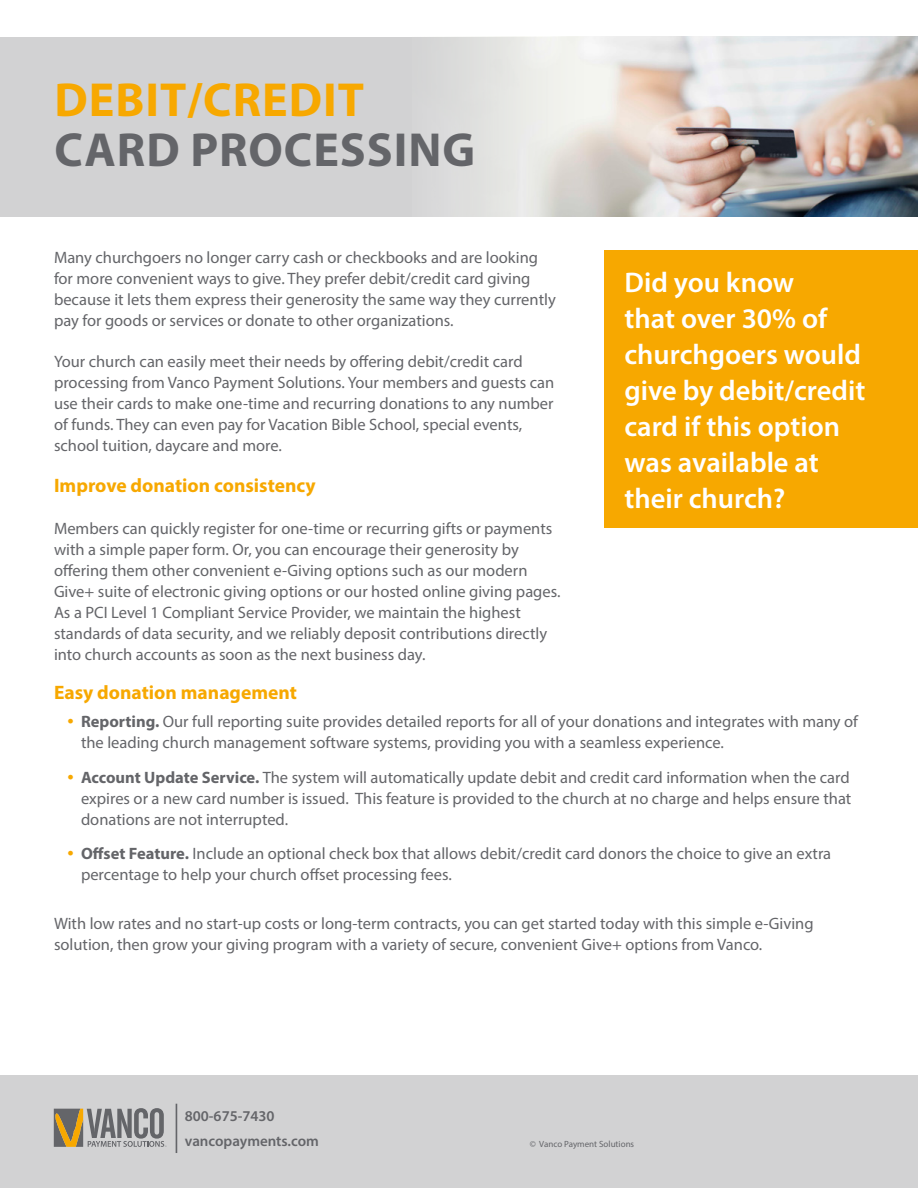
<style>
.page{position:relative;width:918px;height:1188px;background:#fff}
.page>*{position:absolute;margin:0;border:0;box-sizing:border-box;transform-origin:0 0}
.t1{font:700 48px "Myriad Pro";letter-spacing:.02em;color:#646569}
.t2{font:700 48px "Myriad Pro";letter-spacing:.02em;color:#f7a800}
.t3{font:600 28.5px/36px "Myriad Pro";color:#fff}
.t4{font:700 19.5px "Myriad Pro";color:#f7a800}
.t5{font:16.5px/21px "Myriad Pro";color:#646569}
.t6{font:600 15px "Myriad Pro";color:#646569}
.t7{font:9px "Myriad Pro";color:#646569}
.s1{font-size:22.5px;color:#f7a800}
.s2{font-weight:700}
</style>
<div class="page">
<div style="left:604px;top:250px;width:314px;height:278px;background:#f7a800"></div>
<div style="left:0;top:1075px;width:918px;height:113px;background:#d2d2d3"></div>
<hr style="left:176px;top:1104px;width:1px;height:49px;background:#646569">
<svg style="left:54px;top:1108px;width:113px;height:39px"></svg>
<div style="left:0;top:37px;width:918px;height:179px;background:#d2d2d3"></div>
<img style="left:450px;top:37px;width:468px;height:179px">
<h1 class="t2" style="left:54px;top:68px;width:311px">DEBIT/CREDIT</h1>
<h1 class="t1" style="left:54px;top:118px;width:422px">CARD PROCESSING</h1>
<p class="t5" style="left:54px;top:247px;width:503px">Many churchgoers no longer carry cash or checkbooks and are looking for more convenient ways to give. They prefer debit/credit card giving because it lets them express their generosity the same way they currently pay for goods or services or donate to other organizations.</p>
<p class="t5" style="left:54px;top:351px;width:502px">Your church can easily meet their needs by offering debit/credit card processing from Vanco Payment Solutions. Your members and guests can use their cards to make one-time and recurring donations to any number of funds. They can even pay for Vacation Bible School, special events, school tuition, daycare and more.</p>
<p class="t4" style="left:54px;top:473px;width:263px">Improve donation consistency</p>
<p class="t5" style="left:54px;top:517px;width:508px">Members can quickly register for one-time or recurring gifts or payments with a simple paper form. Or, you can encourage their generosity by offering them other convenient e-Giving options such as our modern Give+ suite of electronic giving options or our hosted online giving pages.<br>As a PCI Level 1 Compliant Service Provider, we maintain the highest standards of data security, and we reliably deposit contributions directly into church accounts as soon as the next business day.</p>
<h2 class="t3" style="left:624px;top:264px;width:242px">Did you know<br>that over 30% of churchgoers would give by debit/credit card if this option was available at their church?</h2>
<p class="t4" style="left:54px;top:680px;width:244px">Easy donation management</p>
<p class="t5" style="left:81px;top:711px;width:779px;text-indent:-14px"><span class="s1">•</span> <span class="s2">Reporting.</span> Our full reporting suite provides detailed reports for all of your donations and integrates with many of the leading church management software systems, providing you with a seamless experience.</p>
<p class="t5" style="left:81px;top:766px;width:772px;text-align:justify;text-indent:-14px"><span class="s1">•</span> <span class="s2">Account Update Service.</span> The system will automatically update debit and credit card information when the card expires or a new card number is issued. This feature is provided to the church at no charge and helps ensure that donations are not interrupted.</p>
<p class="t5" style="left:81px;top:843px;width:752px;text-indent:-14px"><span class="s1">•</span> <span class="s2">Offset Feature.</span> Include an optional check box that allows debit/credit card donors the choice to give an extra percentage to help your church offset processing fees.</p>
<p class="t5" style="left:54px;top:913px;width:761px">With low rates and no start-up costs or long-term contracts, you can get started today with this simple e-Giving solution, then grow your giving program with a variety of secure, convenient Give+ options from Vanco.</p>
<p class="t6" style="left:185px;top:1106px;width:91px">800-675-7430</p>
<p class="t6" style="left:185px;top:1132px;width:136px">vancopayments.com</p>
<p class="t7" style="left:530px;top:1138px;width:106px">© Vanco Payment Solutions</p>
</div>
